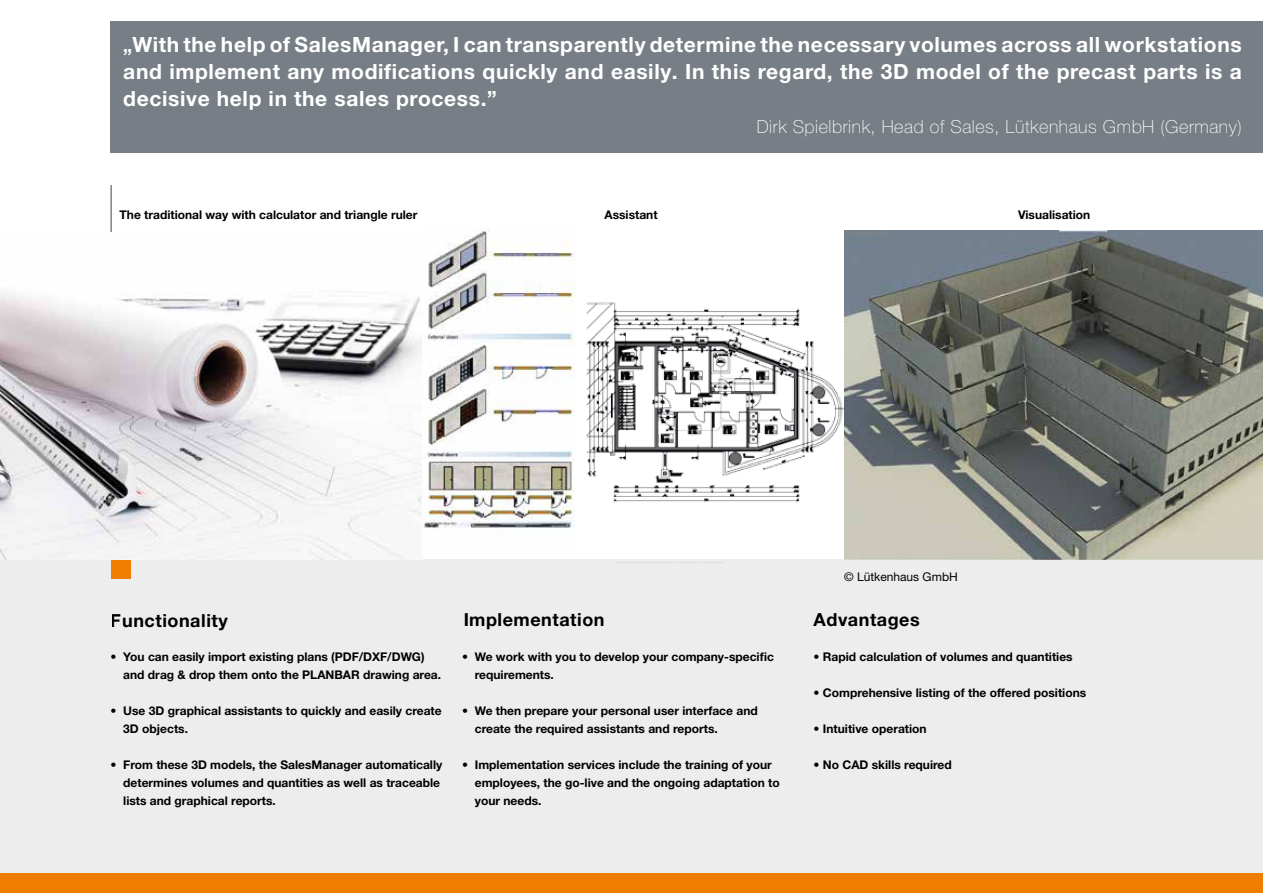
<style>
.page{position:relative;width:1263px;height:893px;background:#fff}
.page>*{position:absolute;margin:0;border:0;box-sizing:border-box;transform-origin:0 0}
.t1{font:700 21px/27px "Helvetica Neue LT Pro";letter-spacing:.03em;color:#fff;text-align:justify}
.t2{font:100 18px "Helvetica Neue LT Pro";letter-spacing:.03em;color:#fff}
.t3{font:700 18px "Helvetica Neue LT Pro";letter-spacing:.03em;color:#000}
.t4{font:700 12px/18px "Helvetica Neue LT Pro";color:#000}
.t5{font:12px "Helvetica Neue LT Pro";color:#000}
.s1{font-size:19.5px}
</style>
<div class="page">
<hr style="left:111px;top:185px;width:1px;height:377px;background:#575756">
<div style="left:0;top:559px;width:1263px;height:334px;background:#ededed"></div>
<div style="left:112px;top:559px;width:19px;height:20px;background:#ef7d00"></div>
<div style="left:0;top:874px;width:1263px;height:19px;background:#ef7d00"></div>
<div style="left:111px;top:21px;width:1152px;height:132px;background:#777e85"></div>
<img style="left:0;top:232px;width:422px;height:327px">
<img style="left:587px;top:302px;width:258px;height:258px">
<img style="left:844px;top:231px;width:419px;height:328px">
<img style="left:424px;top:230px;width:150px;height:299px">
<p class="t1" style="left:123px;top:30px;width:1120px"><span class="s1">„</span>With the help of SalesManager, I can transparently determine the necessary volumes across all workstations and implement any modifications quickly and easily. In this regard, the 3D model of the precast parts is a decisive help in the sales process.”</p>
<h2 class="t2" style="left:757px;top:115px;width:486px">Dirk Spielbrink, Head of Sales, Lütkenhaus GmbH (Germany)</h2>
<p class="t4" style="left:120px;top:205px;width:299px">The traditional way with calculator and triangle ruler</p>
<p class="t4" style="left:604px;top:205px;width:55px">Assistant</p>
<p class="t4" style="left:1018px;top:205px;width:74px">Visualisation</p>
<h2 class="t3" style="left:111px;top:609px;width:118px">Functionality</h2>
<p class="t4" style="left:123px;top:648px;width:319px;text-indent:-13px">• You can easily import existing plans (PDF/DXF/DWG) and drag &amp; drop them onto the PLANBAR drawing area.</p>
<p class="t4" style="left:123px;top:702px;width:320px;text-indent:-13px">• Use 3D graphical assistants to quickly and easily create<br>3D objects.</p>
<p class="t4" style="left:123px;top:756px;width:321px;text-indent:-13px">• From these 3D models, the SalesManager automatically determines volumes and quantities as well as traceable lists and graphical reports.</p>
<p class="t5" style="left:844px;top:569px;width:115px">© Lütkenhaus GmbH</p>
<h2 class="t3" style="left:463px;top:608px;width:143px">Implementation</h2>
<h2 class="t3" style="left:813px;top:608px;width:108px">Advantages</h2>
<p class="t4" style="left:475px;top:648px;width:301px;text-indent:-13px">• We work with you to develop your company-specific requirements.</p>
<p class="t4" style="left:475px;top:702px;width:284px;text-indent:-13px">• We then prepare your personal user interface and create the required assistants and reports.</p>
<p class="t4" style="left:475px;top:756px;width:306px;text-indent:-13px">• Implementation services include the training of your employees, the go-live and the ongoing adaptation to your needs.</p>
<p class="t4" style="left:813px;top:648px;width:261px">• Rapid calculation of volumes and quantities</p>
<p class="t4" style="left:813px;top:684px;width:274px">• Comprehensive listing of the offered positions</p>
<p class="t4" style="left:813px;top:720px;width:115px">• Intuitive operation</p>
<p class="t4" style="left:813px;top:756px;width:140px">• No CAD skills required</p>
</div>
